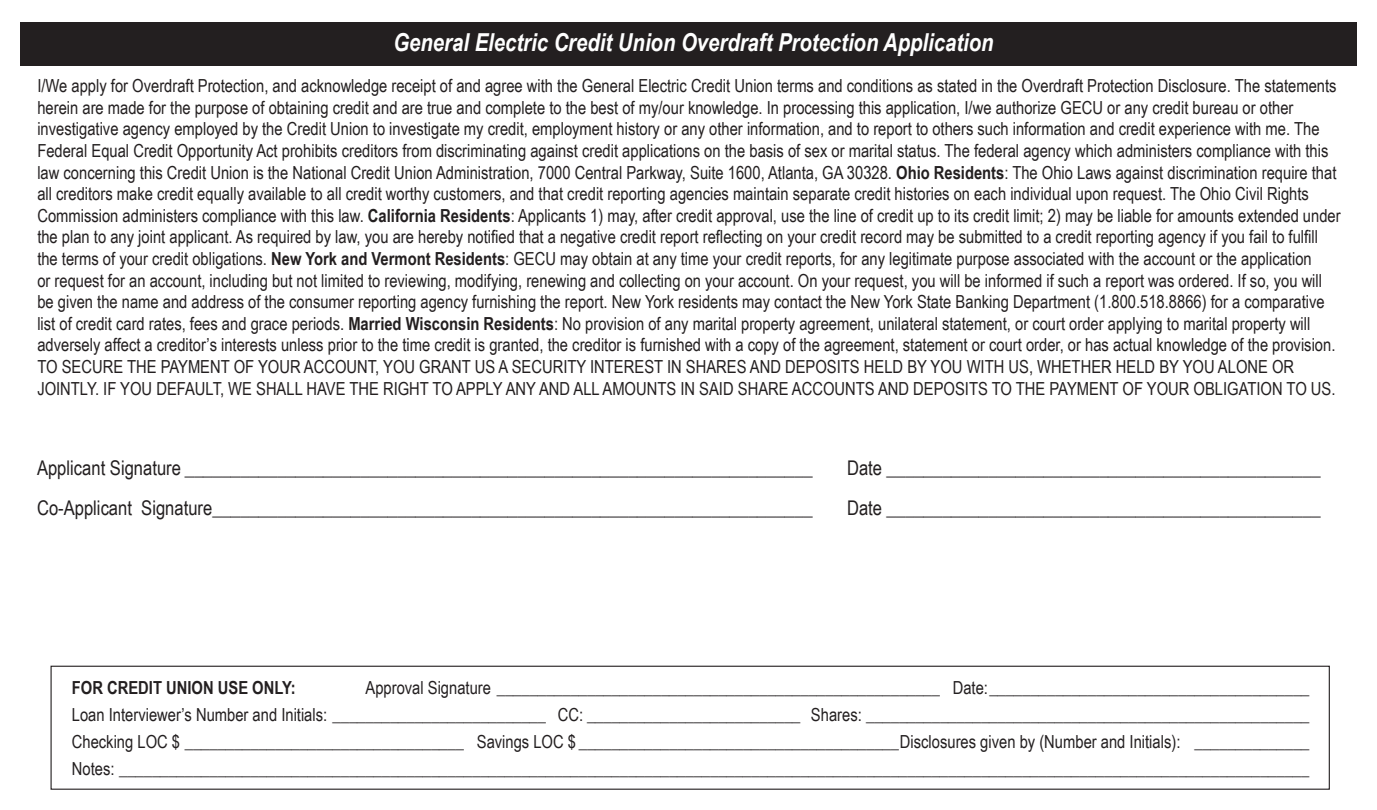
<style>
.page{position:relative;width:1377px;height:810px;background:#fff}
.page>*{position:absolute;margin:0;border:0;box-sizing:border-box;transform-origin:0 0}
.t1{font:italic 700 24.75px "Arial Narrow";color:#fff}
.t2{font:20.25px "Arial Narrow";color:#231f20}
.t3{font:18px/21.6px "Arial Narrow";color:#231f20}
.t4{font:700 18px "Arial Narrow";color:#231f20}
.s1{font-weight:700}
</style>
<div class="page">
<div style="left:51px;top:666px;width:1279px;height:124px;border:1px solid #231f20"></div>
<div style="left:20px;top:22px;width:1337px;height:44px;background:#231f20"></div>
<h1 class="t1" style="left:393px;top:23px;width:602px">General Electric Credit Union Overdraft Protection Application</h1>
<p class="t3" style="left:37px;top:74px;width:1305px">I/We apply for Overdraft Protection, and acknowledge receipt of and agree with the General Electric Credit Union terms and conditions as stated in the Overdraft Protection Disclosure. The statements herein are made for the purpose of obtaining credit and are true and complete to the best of my/our knowledge. In processing this application, I/we authorize GECU or any credit bureau or other investigative agency employed by the Credit Union to investigate my credit, employment history or any other information, and to report to others such information and credit experience with me. The Federal Equal Credit Opportunity Act prohibits creditors from discriminating against credit applications on the basis of sex or marital status. The federal agency which administers compliance with this law concerning this Credit Union is the National Credit Union Administration, 7000 Central Parkway, Suite 1600, Atlanta, GA 30328. <span class="s1">Ohio Residents</span>: The Ohio Laws against discrimination require that all creditors make credit equally available to all credit worthy customers, and that credit reporting agencies maintain separate credit histories on each individual upon request. The Ohio Civil Rights Commission administers compliance with this law. <span class="s1">California Residents</span>: Applicants 1) may, after credit approval, use the line of credit up to its credit limit; 2) may be liable for amounts extended under the plan to any joint applicant. As required by law, you are hereby notified that a negative credit report reflecting on your credit record may be submitted to a credit reporting agency if you fail to fulfill the terms of your credit obligations. <span class="s1">New York and Vermont Residents</span>: GECU may obtain at any time your credit reports, for any legitimate purpose associated with the account or the application<br>or request for an account, including but not limited to reviewing, modifying, renewing and collecting on your account. On your request, you will be informed if such a report was ordered. If so, you will be given the name and address of the consumer reporting agency furnishing the report. New York residents may contact the New York State Banking Department (1.800.518.8866) for a comparative list of credit card rates, fees and grace periods. <span class="s1">Married Wisconsin Residents</span>: No provision of any marital property agreement, unilateral statement, or court order applying to marital property will adversely affect a creditor’s interests unless prior to the time credit is granted, the creditor is furnished with a copy of the agreement, statement or court order, or has actual knowledge of the provision.<br>TO SECURE THE PAYMENT OF YOUR ACCOUNT, YOU GRANT US A SECURITY INTEREST IN SHARES AND DEPOSITS HELD BY YOU WITH US, WHETHER HELD BY YOU ALONE OR JOINTLY. IF YOU DEFAULT, WE SHALL HAVE THE RIGHT TO APPLY ANY AND ALL AMOUNTS IN SAID SHARE ACCOUNTS AND DEPOSITS TO THE PAYMENT OF YOUR OBLIGATION TO US.</p>
<p class="t2" style="left:37px;top:453px;width:777px">Applicant Signature ____________________________________________________________________</p>
<p class="t2" style="left:847px;top:453px;width:475px">Date _______________________________________________</p>
<p class="t2" style="left:37px;top:493px;width:777px">Co-Applicant Signature_________________________________________________________________</p>
<p class="t2" style="left:847px;top:493px;width:475px">Date _______________________________________________</p>
<p class="t3" style="left:72px;top:673px;width:1239px;line-height:27px;text-align:justify;text-indent:294px">Approval Signature ______________________________________________________ Date:_______________________________________ Loan Interviewer’s Number and Initials: __________________________ CC: __________________________ Shares: ______________________________________________________ Checking LOC $ __________________________________ Savings LOC $ _______________________________________Disclosures given by (Number and Initials): ______________ Notes: _________________________________________________________________________________________________________________________________________________</p>
<p class="t4" style="left:72px;top:674px;width:225px">FOR CREDIT UNION USE ONLY:</p>
</div>
